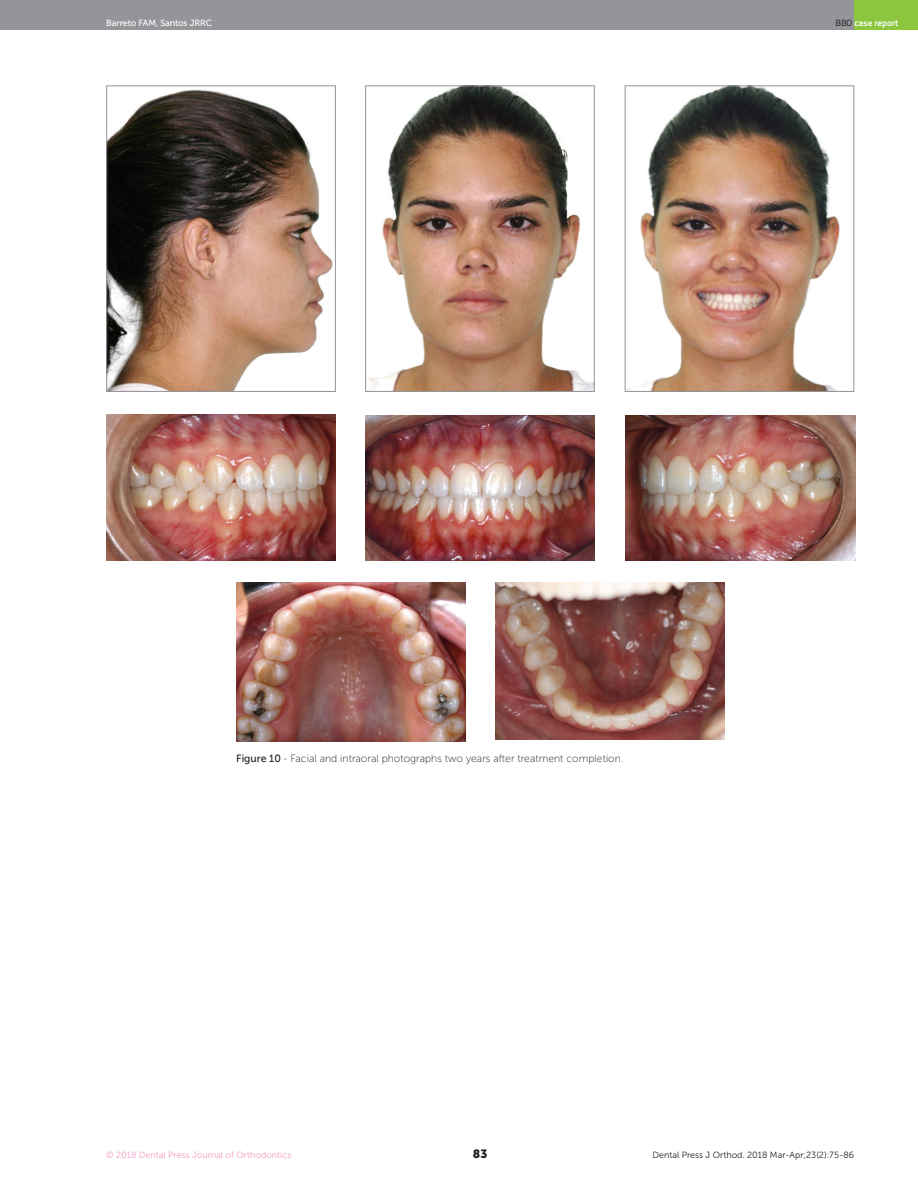
<style>
.page{position:relative;width:918px;height:1188px;background:#fff}
.page>*{position:absolute;margin:0;border:0;box-sizing:border-box;transform-origin:0 0}
.t1{font:12px "Museo Sans 900";color:#231f20}
.t2{font:10.5px "Museo Sans 100";color:#231f20}
.t3{font:9px "Museo Sans 300";color:#231f20}
.t4{font:9px "Museo Sans 300";color:#f499c2}
.t5{font:9px "Museo Sans 500";letter-spacing:-.015em;color:#fff}
.t6{font:700 9px "Titillium Text 22 L";color:#fff}
.s1{font-weight:400;color:#231f20}
.s2{font-family:"Museo Sans 500"}
</style>
<div class="page">
<div style="left:0;top:0;width:918px;height:30px;background:#939598"></div>
<div style="left:854px;top:0;width:64px;height:30px;background:#8bc63e"></div>
<img style="left:108px;top:89px;width:225px;height:301px">
<div style="left:106px;top:85px;width:230px;height:307px;border:1px solid #939598"></div>
<img style="left:367px;top:87px;width:226px;height:303px">
<div style="left:365px;top:85px;width:230px;height:307px;border:1px solid #939598"></div>
<img style="left:627px;top:87px;width:213px;height:303px">
<div style="left:625px;top:85px;width:229px;height:307px;border:1px solid #939598"></div>
<img style="left:236px;top:583px;width:230px;height:158px">
<img style="left:106px;top:415px;width:230px;height:145px">
<img style="left:366px;top:415px;width:229px;height:146px">
<img style="left:626px;top:415px;width:229px;height:146px">
<img style="left:495px;top:583px;width:230px;height:157px">
<p class="t5" style="left:106px;top:18px;width:107px">Barreto FAM, Santos JRRC</p>
<p class="t6" style="left:836px;top:16px;width:64px"><span class="s1">BBO</span> case report</p>
<p class="t2" style="left:236px;top:753px;width:389px"><span class="s2">Figure 10</span> - Facial and intraoral photographs two years after treatment completion.</p>
<p class="t4" style="left:106px;top:1150px;width:187px">© 2018 Dental Press Journal of Orthodontics</p>
<p class="t1" style="left:473px;top:1147px;width:16px">83</p>
<p class="t3" style="left:652px;top:1150px;width:203px">Dental Press J Orthod. 2018 Mar-Apr;23(2):75-86</p>
</div>
